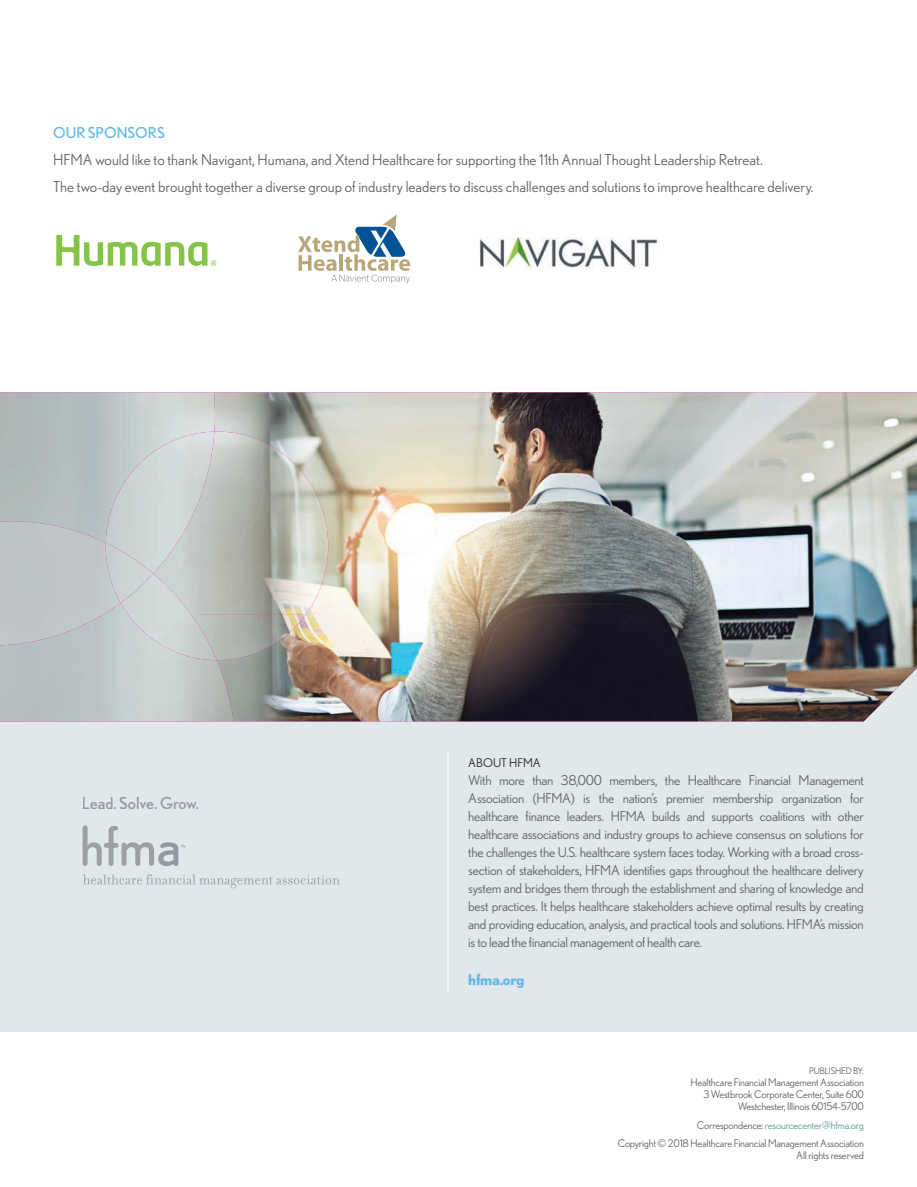
<style>
.page{position:relative;width:917px;height:1187px;background:#fff}
.page>*{position:absolute;margin:0;border:0;box-sizing:border-box;transform-origin:0 0}
.t1{font:16.5px "Nobel";color:#949ba0}
.t2{font:15px/27px "Nobel";color:#636366}
.t3{font:15px "Nobel";color:#65b7e6}
.t4{font:700 15px "Nobel";letter-spacing:-.02em;color:#65b7e6}
.t5{font:13.5px/18px "Nobel";letter-spacing:-.02em;color:#636366;text-align:justify}
.t6{font:12px "Nobel";color:#231f20}
.t7{font:10.5px/12px "Nobel";letter-spacing:-.02em;color:#636366;text-align:right}
.t8{font:9px "Nobel";letter-spacing:-.02em;color:#636366}
.s1{color:#649e97}
</style>
<div class="page">
<div style="left:0;top:659px;width:916px;height:373px;background:#e0e8ec"></div>
<hr style="left:447px;top:750px;width:1px;height:243px;background:#fff">
<img style="left:215px;top:392px;width:701px;height:329px">
<img style="left:214px;top:431px;width:114px;height:183px">
<img style="left:217px;top:614px;width:89px;height:46px">
<img style="left:184px;top:655px;width:49px;height:66px">
<img style="left:120px;top:573px;width:97px;height:87px">
<img style="left:123px;top:392px;width:92px;height:92px">
<img style="left:106px;top:431px;width:108px;height:142px">
<div style="left:0;top:521px;width:120px;height:124px;background:#bec5c6"></div>
<div style="left:106px;top:542px;width:47px;height:61px;background:#cbd3d3"></div>
<svg style="left:83px;top:874px;width:257px;height:14px"></svg>
<svg style="left:82px;top:825px;width:103px;height:41px"></svg>
<svg style="left:56px;top:235px;width:160px;height:31px"></svg>
<img style="left:479px;top:237px;width:177px;height:31px">
<svg style="left:298px;top:214px;width:112px;height:69px"></svg>
<p class="t3" style="left:53px;top:124px;width:113px">OUR SPONSORS</p>
<p class="t2" style="left:53px;top:146px;width:761px">HFMA would like to thank Navigant, Humana, and Xtend Healthcare for supporting the 11th Annual Thought Leadership Retreat.<br>The two-day event brought together a diverse group of industry leaders to discuss challenges and solutions to improve healthcare delivery.</p>
<p class="t1" style="left:82px;top:792px;width:119px">Lead. Solve. Grow.</p>
<p class="t6" style="left:468px;top:755px;width:74px">ABOUT HFMA</p>
<p class="t5" style="left:468px;top:771px;width:397px">With more than 38,000 members, the Healthcare Financial Management Association (HFMA) is the nation’s premier membership organization for healthcare finance leaders. HFMA builds and supports coalitions with other healthcare associations and industry groups to achieve consensus on solutions for the challenges the U.S. healthcare system faces today. Working with a broad cross&shy;section of stakeholders, HFMA identifies gaps throughout the healthcare delivery system and bridges them through the establishment and sharing of knowledge and best practices. It helps healthcare stakeholders achieve optimal results by creating and providing education, analysis, and practical tools and solutions. HFMA’s mission is to lead the financial management of health care.</p>
<p class="t4" style="left:468px;top:970px;width:58px">hfma.org</p>
<p class="t8" style="left:808px;top:1064px;width:56px">PUBLISHED BY:</p>
<p class="t7" style="left:690px;top:1075px;width:175px">Healthcare Financial Management Association<br>3 Westbrook Corporate Center, Suite 600<br>Westchester, Illinois 60154-5700</p>
<p class="t7" style="left:617px;top:1115px;width:247px;line-height:18.8px">Correspondence: <span class="s1">resourcecenter@hfma.org<br></span>Copyright © 2018 Healthcare Financial Management Association</p>
<p class="t7" style="left:796px;top:1149px;width:69px">All rights reserved</p>
</div>
